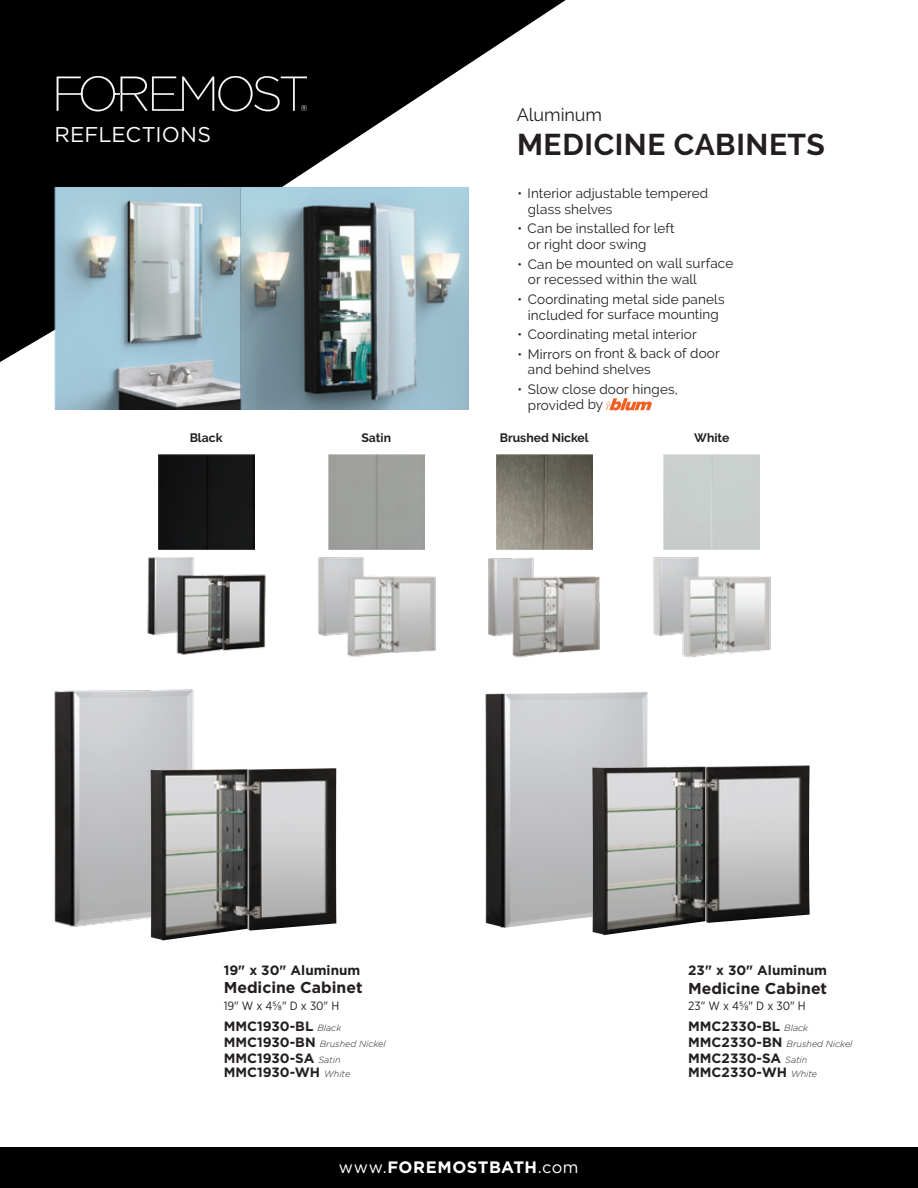
<style>
.page{position:relative;width:918px;height:1188px;background:#fff}
.page>*{position:absolute;margin:0;border:0;box-sizing:border-box;transform-origin:0 0}
.t1{font:700 29.85px "Raleway";letter-spacing:.02em;color:#231f20}
.t2{font:21.3px "Gotham";letter-spacing:.005em;color:#fff}
.t3{font:18px "Raleway";letter-spacing:-.005em;color:#231f20}
.t4{font:700 16.5px "Gotham";letter-spacing:.025em;color:#fff}
.t5{font:700 15.75px "Gotham";color:#231f20}
.t6{font:13.5px/15.8px "Raleway";letter-spacing:.01em;color:#231f20}
.t7{font:700 13.5px/13.8px "Gotham";color:#231f20}
.t8{font:700 12.15px "Raleway";color:#231f20}
.t9{font:12px "Gotham Narrow";color:#231f20}
.t10{font:italic 300 9px "Gotham";color:#231f20}
.s1{font-weight:300;font-style:italic;font-size:9px}
.s2{font-weight:700;font-style:normal;font-size:13.5px}
.s3{font-weight:400}
</style>
<div class="page">
<svg style="left:0;top:0;width:566px;height:362px;fill:#000"></svg>
<svg style="left:57px;top:76px;width:250px;height:35px;background:#282828"></svg>
<div style="left:0;top:1148px;width:918px;height:40px;background:#000"></div>
<svg style="left:606px;top:398px;width:48px;height:13px"></svg>
<div style="left:664px;top:454px;width:96px;height:96px;background:#c9cfcc"></div>
<img style="left:653px;top:557px;width:118px;height:101px">
<div style="left:328px;top:454px;width:96px;height:96px;background:#9ea09d"></div>
<img style="left:318px;top:557px;width:118px;height:100px">
<img style="left:496px;top:454px;width:96px;height:96px">
<img style="left:488px;top:557px;width:112px;height:101px">
<div style="left:158px;top:454px;width:96px;height:96px;background:#151616"></div>
<img style="left:147px;top:557px;width:119px;height:98px">
<img style="left:54px;top:689px;width:140px;height:238px">
<img style="left:150px;top:768px;width:186px;height:172px">
<img style="left:485px;top:692px;width:163px;height:236px">
<img style="left:592px;top:765px;width:218px;height:170px">
<img style="left:54px;top:188px;width:145px;height:222px">
<img style="left:199px;top:188px;width:269px;height:222px">
<h2 class="t2" style="left:54px;top:121px;width:158px">REFLECTIONS</h2>
<h3 class="t3" style="left:517px;top:104px;width:87px">Aluminum</h3>
<h1 class="t1" style="left:517px;top:128px;width:309px">MEDICINE CABINETS</h1>
<p class="t6" style="left:528px;top:185px;width:182px;text-indent:-11px">• Interior adjustable tempered glass shelves</p>
<p class="t6" style="left:528px;top:221px;width:148px;text-indent:-11px">• Can be installed for left or right door swing</p>
<p class="t6" style="left:528px;top:256px;width:207px;text-indent:-11px">• Can be mounted on wall surface or recessed within the wall</p>
<p class="t6" style="left:517px;top:291px;width:209px;text-align:center">• Coordinating metal side panels included for surface mounting</p>
<p class="t6" style="left:517px;top:326px;width:181px">• Coordinating metal interior</p>
<p class="t6" style="left:528px;top:346px;width:193px;text-indent:-11px">• Mirrors on front &amp; back of door and behind shelves</p>
<p class="t6" style="left:528px;top:381px;width:151px;text-indent:-11px">• Slow close door hinges, provided by</p>
<p class="t8" style="left:190px;top:431px;width:34px">Black</p>
<p class="t8" style="left:362px;top:431px;width:31px">Satin</p>
<p class="t8" style="left:500px;top:431px;width:91px">Brushed Nickel</p>
<p class="t8" style="left:694px;top:431px;width:37px">White</p>
<p class="t7" style="left:224px;top:964px;width:138px">19" x 30" Aluminum</p>
<p class="t5" style="left:224px;top:977px;width:140px">Medicine Cabinet</p>
<p class="t9" style="left:224px;top:998px;width:117px">19" W x 4⅝" D x 30" H</p>
<p class="t7" style="left:224px;top:1019px;width:119px">MMC1930-BL <span class="s1">Black</span></p>
<p class="t10" style="left:224px;top:1038px;width:164px"><span class="s2">MMC1930-BN</span> Brushed Nickel</p>
<p class="t7" style="left:224px;top:1051px;width:128px">MMC1930-SA <span class="s1">Satin<br></span>MMC1930-WH <span class="s1">White</span></p>
<p class="t4" style="left:339px;top:1156px;width:241px"><span class="s3">www.</span>FOREMOSTBATH<span class="s3">.com</span></p>
<p class="t7" style="left:688px;top:964px;width:140px">23" x 30" Aluminum</p>
<p class="t5" style="left:688px;top:978px;width:140px">Medicine Cabinet</p>
<p class="t9" style="left:688px;top:998px;width:119px">23" W x 4⅝" D x 30" H</p>
<p class="t7" style="left:688px;top:1019px;width:122px">MMC2330-BL <span class="s1">Black</span></p>
<p class="t10" style="left:688px;top:1038px;width:166px"><span class="s2">MMC2330-BN</span> Brushed Nickel</p>
<p class="t7" style="left:688px;top:1051px;width:130px">MMC2330-SA <span class="s1">Satin<br></span>MMC2330-WH <span class="s1">White</span></p>
</div>
